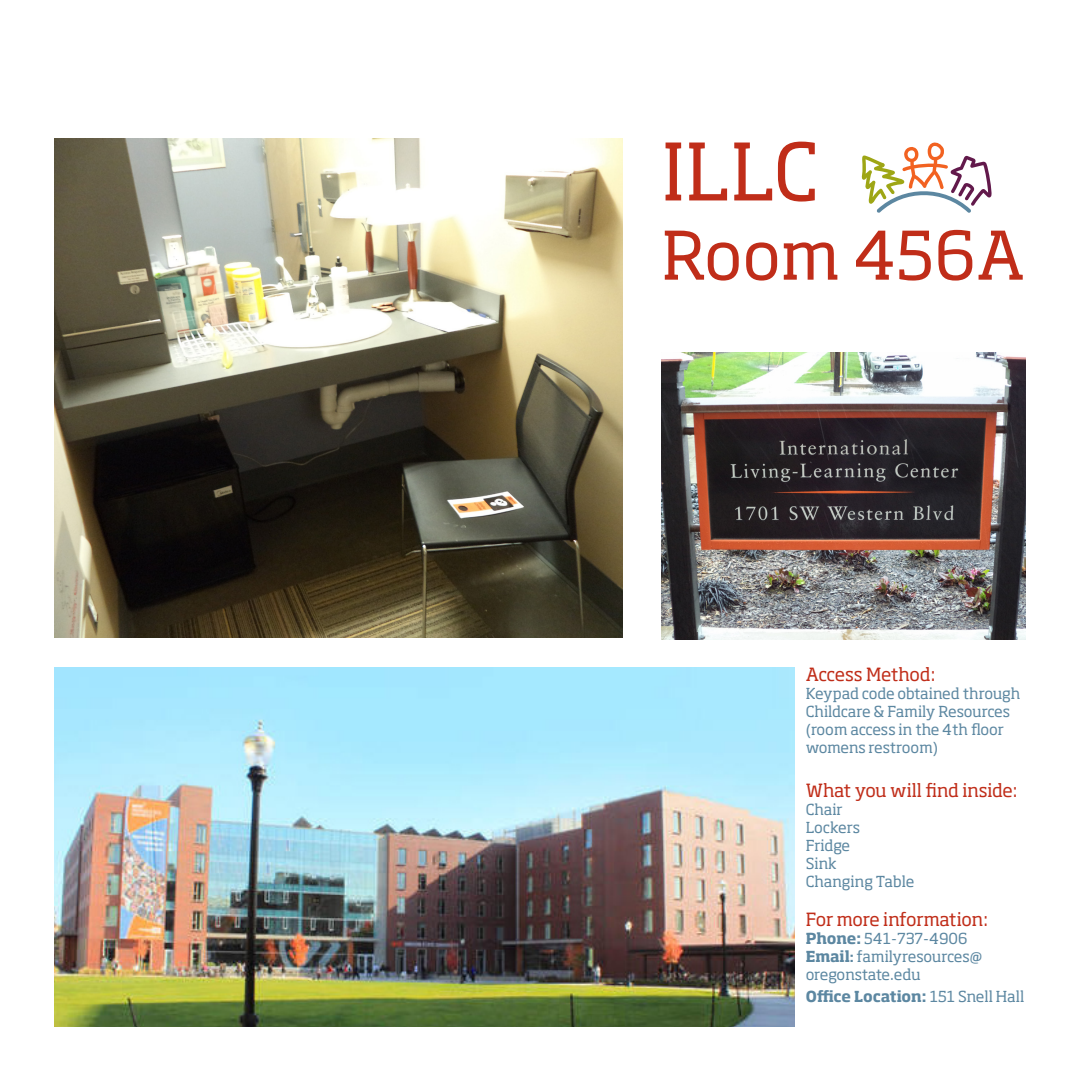
<style>
.page{position:relative;width:1080px;height:1080px;background:#fff}
.page>*{position:absolute;margin:0;border:0;box-sizing:border-box;transform-origin:0 0}
.t1{font:78px "Soho Std";color:#c02d19}
.t2{font:66px "Soho Std";color:#c02d19}
.t3{font:18px "Soho Std";letter-spacing:-.02em;color:#c02d19}
.t4{font:15px/18px "Soho Std";color:#5c87a1}
.t5{font:700 15px "Soho Std";letter-spacing:-.005em;color:#5c87a1}
.s1{font-weight:700}
.s2{font-weight:700;font-size:12.75px}
.s3{font-weight:400}
</style>
<div class="page">
<img style="left:54px;top:668px;width:741px;height:358px">
<img style="left:54px;top:139px;width:569px;height:499px">
<svg style="left:862px;top:143px;width:129px;height:69px"></svg>
<img style="left:662px;top:352px;width:364px;height:287px">
<p class="t1" style="left:662px;top:123px;width:159px">ILLC</p>
<p class="t2" style="left:662px;top:214px;width:365px">Room 456A</p>
<p class="t3" style="left:806px;top:663px;width:131px">Access Method:</p>
<p class="t4" style="left:806px;top:685px;width:216px">Keypad code obtained through<br>Childcare &amp; Family Resources</p>
<p class="t4" style="left:806px;top:721px;width:200px">(room access in the 4th floor womens restroom)</p>
<p class="t3" style="left:806px;top:779px;width:213px">What you will find inside:</p>
<p class="t4" style="left:806px;top:800px;width:39px">Chair</p>
<p class="t4" style="left:806px;top:818px;width:56px">Lockers</p>
<p class="t4" style="left:806px;top:836px;width:46px">Fridge</p>
<p class="t4" style="left:806px;top:854px;width:33px">Sink</p>
<p class="t4" style="left:806px;top:872px;width:110px">Changing Table</p>
<p class="t3" style="left:806px;top:908px;width:184px">For more information:</p>
<p class="t4" style="left:806px;top:929px;width:163px"><span class="s1">Phone:</span> 541-737-4906</p>
<p class="t4" style="left:806px;top:947px;width:178px"><span class="s1">Email</span><span class="s2">:</span> familyresources@ oregonstate.edu</p>
<p class="t5" style="left:806px;top:987px;width:220px">Office Location: <span class="s3">151 Snell Hall</span></p>
</div>
